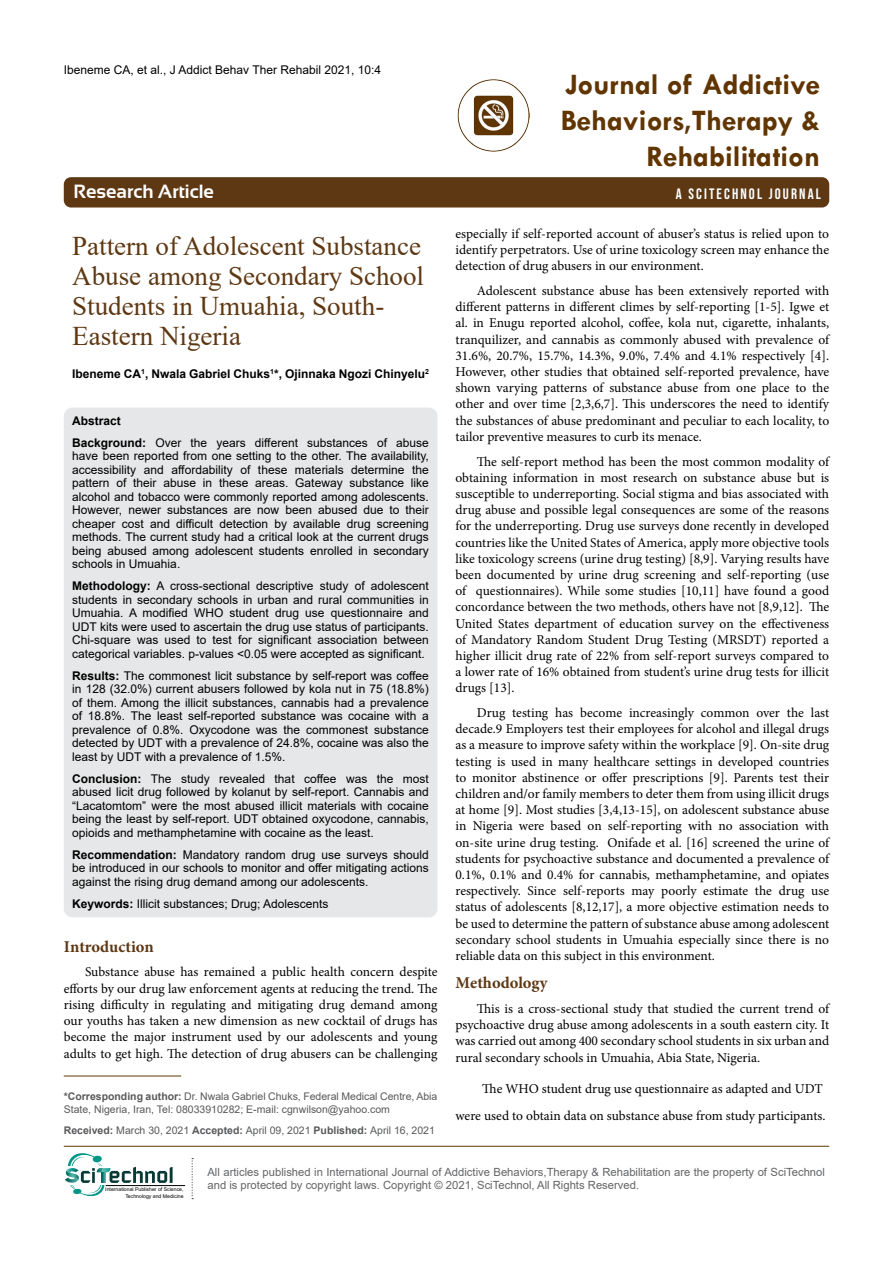
<style>
.page{position:relative;width:893px;height:1263px;background:#fff}
.page>*{position:absolute;margin:0;border:0;box-sizing:border-box;transform-origin:0 0}
.t1{font:700 30px/36px "Tw Cen";color:#603500;text-align:right}
.t2{font:27px/30px "Times New Roman";color:#5e3813}
.t3{font:700 19.2px "Sansation";color:#fff}
.t4{font:700 16.5px "Minion Pro";color:#5e3813}
.t5{font:15px "Bebas Neue";letter-spacing:.14em;color:#fff}
.t6{font:13.5px/16.2px "Minion Pro";color:#000;text-align:justify}
.t7{font:12px/13.5px "Arial";color:#000;text-align:justify}
.t8{font:700 12px "Arial";color:#000}
.t9{font:11.25px/13.5px "Arial";color:#636466}
.t10{font:10.5px/12.6px "Arial";color:#58595b}
.t11{font:5.1px/6.1px "Arial";color:#000;text-align:right}
.s1{font-weight:700}
</style>
<div class="page">
<img style="left:457px;top:79px;width:73px;height:72px">
<div style="left:64px;top:177px;width:765px;height:30px;background:#5e3813;border-radius:7px"></div>
<hr style="left:64px;top:1146px;width:765px;height:1px;background:#603500">
<hr style="left:106px;top:1185px;width:79px;height:1px;background:#000">
<svg style="left:192px;top:1158px;width:1px;height:41px"></svg>
<svg style="left:65px;top:1153px;width:108px;height:43px"></svg>
<div style="left:64px;top:408px;width:373px;height:509px;background:#e6e7e8;border-radius:9px"></div>
<hr style="left:64px;top:1076px;width:117px;height:1px;background:#603500">
<p class="t7" style="left:64px;top:63px;width:319px">Ibeneme CA, et al., J Addict Behav Ther Rehabil 2021, 10:4</p>
<h1 class="t1" style="left:561px;top:65px;width:261px">Journal of Addictive<br>Behaviors,Therapy &amp;<br>Rehabilitation</h1>
<h3 class="t3" style="left:74px;top:181px;width:142px">Research Article</h3>
<p class="t5" style="left:676px;top:185px;width:147px">A SCITECHNOL JOURNAL</p>
<h2 class="t2" style="left:72px;top:230px;width:353px">Pattern of Adolescent Substance<br>Abuse among Secondary School<br>Students in Umuahia, South-<br>Eastern Nigeria</h2>
<p class="t8" style="left:72px;top:365px;width:358px">Ibeneme CA<sup>1</sup>, Nwala Gabriel Chuks<sup>1</sup>*, Ojinnaka Ngozi Chinyelu<sup>2</sup></p>
<p class="t7" style="left:72px;top:409px;width:358px;line-height:22px"><span class="s1">Abstract<br>Background:</span> Over the years different substances of abuse</p>
<p class="t7" style="left:72px;top:449px;width:358px">have been reported from one setting to the other. The availability, accessibility and affordability of these materials determine the pattern of their abuse in these areas. Gateway substance like alcohol and tobacco were commonly reported among adolescents.<br>However, newer substances are now been abused due to their cheaper cost and difficult detection by available drug screening methods. The current study had a critical look at the current drugs being abused among adolescent students enrolled in secondary schools in Umuahia.</p>
<p class="t7" style="left:72px;top:579px;width:358px"><span class="s1">Methodology:</span> A cross-sectional descriptive study of adolescent students in secondary schools in urban and rural communities in Umuahia. A modified WHO student drug use questionnaire and UDT kits were used to ascertain the drug use status of participants.<br>Chi-square was used to test for significant association between categorical variables. p-values &lt;0.05 were accepted as significant.</p>
<p class="t7" style="left:72px;top:669px;width:358px"><span class="s1">Results:</span> The commonest licit substance by self-report was coffee in 128 (32.0%) current abusers followed by kola nut in 75 (18.8%) of them. Among the illicit substances, cannabis had a prevalence of 18.8%. The least self-reported substance was cocaine with a prevalence of 0.8%. Oxycodone was the commonest substance detected by UDT with a prevalence of 24.8%, cocaine was also the least by UDT with a prevalence of 1.5%.</p>
<p class="t7" style="left:72px;top:772px;width:358px"><span class="s1">Conclusion:</span> The study revealed that coffee was the most abused licit drug followed by kolanut by self-report. Cannabis and “Lacatomtom” were the most abused illicit materials with cocaine being the least by self-report. UDT obtained oxycodone, cannabis, opioids and methamphetamine with cocaine as the least.</p>
<p class="t7" style="left:72px;top:848px;width:358px"><span class="s1">Recommendation:</span> Mandatory random drug use surveys should be introduced in our schools to monitor and offer mitigating actions against the rising drug demand among our adolescents.</p>
<p class="t7" style="left:72px;top:897px;width:258px"><span class="s1">Keywords:</span> Illicit substances; Drug; Adolescents</p>
<p class="t4" style="left:64px;top:935px;width:92px">Introduction</p>
<p class="t6" style="left:64px;top:964px;width:375px;text-indent:21px">Substance abuse has remained a public health concern despite efforts by our drug law enforcement agents at reducing the trend. The rising difficulty in regulating and mitigating drug demand among our youths has taken a new dimension as new cocktail of drugs has become the major instrument used by our adolescents and young adults to get high. The detection of drug abusers can be challenging</p>
<p class="t10" style="left:64px;top:1090px;width:375px"><span class="s1">*Corresponding author:</span> Dr. Nwala Gabriel Chuks, Federal Medical Centre, Abia<br>State, Nigeria, Iran, Tel: 08033910282; E-mail: cgnwilson@yahoo.com</p>
<p class="t10" style="left:64px;top:1124px;width:373px"><span class="s1">Received:</span> March 30, 2021 <span class="s1">Accepted:</span> April 09, 2021 <span class="s1">Published:</span> April 16, 2021</p>
<p class="t6" style="left:455px;top:225px;width:375px">especially if self-reported account of abuser’s status is relied upon to identify perpetrators. Use of urine toxicology screen may enhance the detection of drug abusers in our environment.</p>
<p class="t6" style="left:455px;top:283px;width:375px;text-indent:21px">Adolescent substance abuse has been extensively reported with different patterns in different climes by self-reporting [1-5]. Igwe et al. in Enugu reported alcohol, coffee, kola nut, cigarette, inhalants, tranquilizer, and cannabis as commonly abused with prevalence of 31.6%, 20.7%, 15.7%, 14.3%, 9.0%, 7.4% and 4.1% respectively [4].<br>However, other studies that obtained self-reported prevalence, have shown varying patterns of substance abuse from one place to the other and over time [2,3,6,7]. This underscores the need to identify the substances of abuse predominant and peculiar to each locality, to tailor preventive measures to curb its menace.</p>
<p class="t6" style="left:455px;top:453px;width:375px;text-indent:21px">The self-report method has been the most common modality of obtaining information in most research on substance abuse but is susceptible to underreporting. Social stigma and bias associated with drug abuse and possible legal consequences are some of the reasons for the underreporting. Drug use surveys done recently in developed countries like the United States of America, apply more objective tools like toxicology screens (urine drug testing) [8,9]. Varying results have been documented by urine drug screening and self-reporting (use of questionnaires). While some studies [10,11] have found a good concordance between the two methods, others have not [8,9,12]. The United States department of education survey on the effectiveness of Mandatory Random Student Drug Testing (MRSDT) reported a higher illicit drug rate of 22% from self-report surveys compared to a lower rate of 16% obtained from student’s urine drug tests for illicit drugs [13].</p>
<p class="t6" style="left:455px;top:705px;width:375px;text-indent:21px">Drug testing has become increasingly common over the last decade.9 Employers test their employees for alcohol and illegal drugs as a measure to improve safety within the workplace [9]. On-site drug testing is used in many healthcare settings in developed countries to monitor abstinence or offer prescriptions [9]. Parents test their children and/or family members to deter them from using illicit drugs at home [9]. Most studies [3,4,13-15], on adolescent substance abuse in Nigeria were based on self-reporting with no association with on-site urine drug testing. Onifade et al. [16] screened the urine of students for psychoactive substance and documented a prevalence of 0.1%, 0.1% and 0.4% for cannabis, methamphetamine, and opiates respectively. Since self-reports may poorly estimate the drug use status of adolescents [8,12,17], a more objective estimation needs to be used to determine the pattern of substance abuse among adolescent secondary school students in Umuahia especially since there is no reliable data on this subject in this environment.</p>
<p class="t4" style="left:455px;top:971px;width:93px">Methodology</p>
<p class="t6" style="left:455px;top:1001px;width:375px;text-indent:21px">This is a cross-sectional study that studied the current trend of psychoactive drug abuse among adolescents in a south eastern city. It was carried out among 400 secondary school students in six urban and rural secondary schools in Umuahia, Abia State, Nigeria.</p>
<p class="t6" style="left:455px;top:1075px;width:372px;line-height:27px;text-align:right">The WHO student drug use questionnaire as adapted and UDT<br>were used to obtain data on substance abuse from study participants.</p>
<p class="t11" style="left:105px;top:1186px;width:80px">International Publisher of Science,<br>Technology and Medicine</p>
<p class="t9" style="left:207px;top:1165px;width:619px">All articles published in International Journal of Addictive Behaviors,Therapy &amp; Rehabilitation are the property of SciTechnol and is protected by copyright laws. Copyright © 2021, SciTechnol, All Rights Reserved.</p>
</div>
